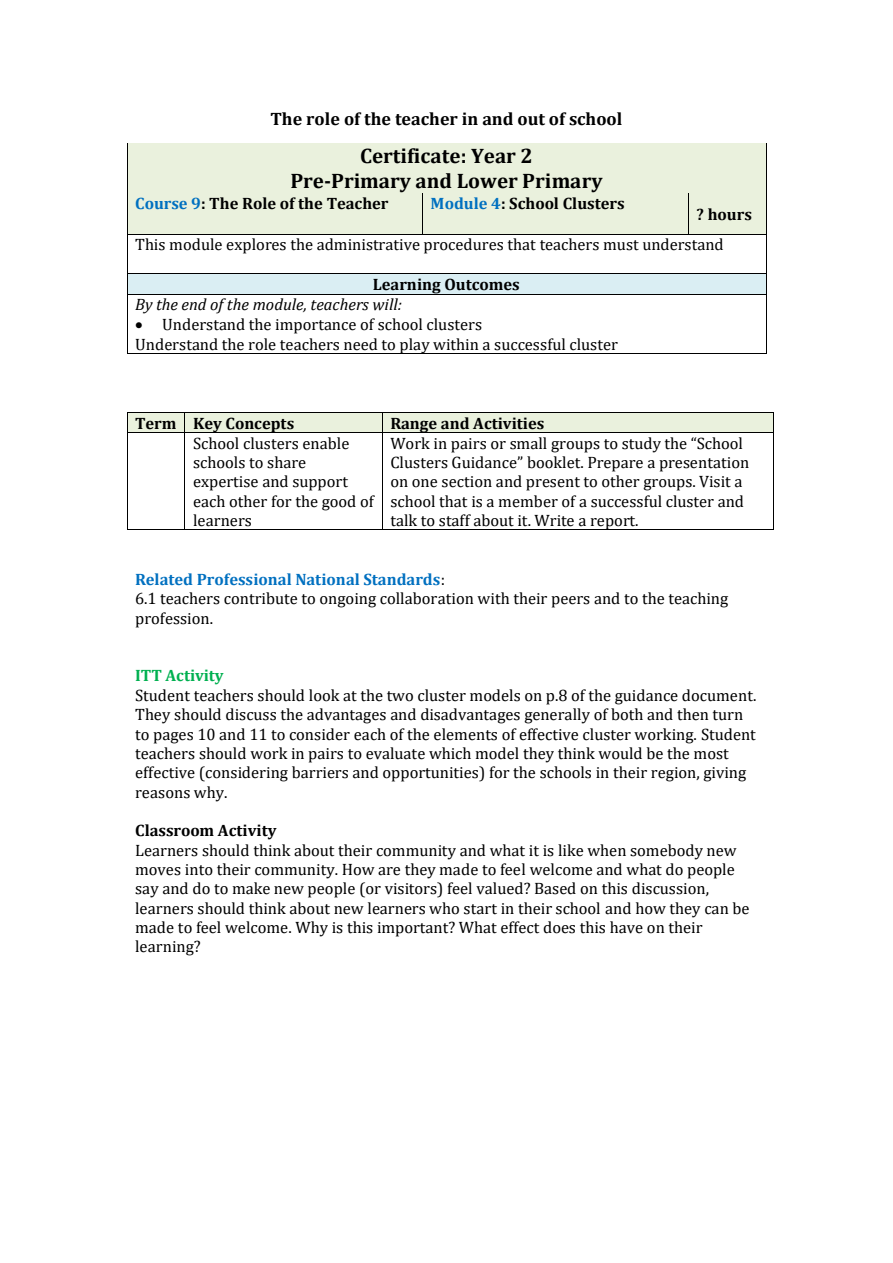
<style>
.page{position:relative;width:893px;height:1263px;background:#fff}
.page>*{position:absolute;margin:0;border:0;box-sizing:border-box;transform-origin:0 0}
.t1{font:700 21px/24.6px "Cambria";color:#000;text-align:center}
.t2{font:700 18px "Cambria";color:#000}
.t3{font:16.5px/19.4px "Cambria";color:#000}
.t4{font:700 16.5px "Cambria";letter-spacing:-.005em;color:#000}
.t5{font:italic 16.5px "Cambria";color:#000}
.t6{font:700 16.5px "Cambria";color:#00b050}
.s1{color:#0070c0}
.s2{font-weight:700;color:#0070c0}
</style>
<div class="page">
<div style="left:127px;top:143px;width:639px;height:50px;background:#eaf1dd"></div>
<hr style="left:127px;top:144px;width:1px;height:49px;background:#000">
<hr style="left:766px;top:144px;width:1px;height:49px;background:#000">
<div style="left:127px;top:194px;width:295px;height:40px;background:#eaf1dd"></div>
<div style="left:423px;top:194px;width:265px;height:40px;background:#eaf1dd"></div>
<div style="left:688px;top:194px;width:78px;height:40px;background:#eaf1dd"></div>
<hr style="left:127px;top:193px;width:295px;height:1px;background:#000">
<hr style="left:423px;top:193px;width:265px;height:1px;background:#000">
<hr style="left:688px;top:193px;width:78px;height:1px;background:#000">
<hr style="left:127px;top:194px;width:1px;height:40px;background:#000">
<hr style="left:422px;top:194px;width:1px;height:40px;background:#000">
<hr style="left:688px;top:194px;width:1px;height:40px;background:#000">
<hr style="left:766px;top:194px;width:1px;height:40px;background:#000">
<hr style="left:127px;top:234px;width:295px;height:1px;background:#000">
<hr style="left:423px;top:234px;width:265px;height:1px;background:#000">
<hr style="left:688px;top:234px;width:78px;height:1px;background:#000">
<hr style="left:127px;top:235px;width:1px;height:38px;background:#000">
<hr style="left:766px;top:235px;width:1px;height:38px;background:#000">
<div style="left:127px;top:274px;width:639px;height:20px;background:#daeef3"></div>
<hr style="left:127px;top:273px;width:639px;height:1px;background:#000">
<svg style="left:127px;top:274px;width:1px;height:20px"></svg>
<hr style="left:127px;top:294px;width:639px;height:1px;background:#000">
<svg style="left:766px;top:273px;width:1px;height:22px"></svg>
<hr style="left:127px;top:295px;width:1px;height:58px;background:#000">
<hr style="left:127px;top:353px;width:639px;height:1px;background:#000">
<hr style="left:766px;top:295px;width:1px;height:58px;background:#000">
<div style="left:127px;top:413px;width:58px;height:19px;background:#eaf1dd"></div>
<div style="left:185px;top:413px;width:197px;height:19px;background:#eaf1dd"></div>
<div style="left:382px;top:413px;width:391px;height:19px;background:#eaf1dd"></div>
<hr style="left:127px;top:412px;width:58px;height:1px;background:#000">
<hr style="left:185px;top:412px;width:197px;height:1px;background:#000">
<hr style="left:382px;top:412px;width:391px;height:1px;background:#000">
<svg style="left:127px;top:413px;width:1px;height:19px"></svg>
<hr style="left:127px;top:432px;width:58px;height:1px;background:#000">
<hr style="left:185px;top:432px;width:197px;height:1px;background:#000">
<svg style="left:382px;top:413px;width:1px;height:19px"></svg>
<hr style="left:382px;top:432px;width:391px;height:1px;background:#000">
<svg style="left:773px;top:412px;width:1px;height:21px"></svg>
<hr style="left:127px;top:433px;width:1px;height:97px;background:#000">
<hr style="left:127px;top:530px;width:58px;height:1px;background:#000">
<hr style="left:185px;top:433px;width:1px;height:97px;background:#000">
<hr style="left:185px;top:530px;width:197px;height:1px;background:#000">
<hr style="left:382px;top:433px;width:1px;height:97px;background:#000">
<hr style="left:382px;top:530px;width:391px;height:1px;background:#000">
<hr style="left:773px;top:433px;width:1px;height:97px;background:#000">
<p class="t2" style="left:270px;top:108px;width:353px">The role of the teacher in and out of school</p>
<p class="t1" style="left:290px;top:143px;width:314px">Certificate: Year 2<br>Pre-Primary and Lower Primary</p>
<p class="t4" style="left:135px;top:193px;width:255px"><span class="s1">Course 9</span>: The Role of the Teacher</p>
<p class="t4" style="left:430px;top:193px;width:195px"><span class="s1">Module 4</span>: School Clusters</p>
<p class="t4" style="left:696px;top:204px;width:57px">? hours</p>
<p class="t3" style="left:135px;top:235px;width:590px">This module explores the administrative procedures that teachers must understand</p>
<p class="t4" style="left:373px;top:274px;width:148px">Learning Outcomes</p>
<p class="t5" style="left:135px;top:294px;width:268px">By the end of the module, teachers will:</p>
<p class="t3" style="left:135px;top:315px;width:484px">• Understand the importance of school clusters<br>Understand the role teachers need to play within a successful cluster</p>
<p class="t4" style="left:135px;top:413px;width:161px">Term Key Concepts</p>
<p class="t4" style="left:390px;top:413px;width:155px">Range and Activities</p>
<p class="t3" style="left:193px;top:433px;width:182px">School clusters enable schools to share expertise and support each other for the good of learners</p>
<p class="t3" style="left:390px;top:433px;width:360px">Work in pairs or small groups to study the “School Clusters Guidance” booklet. Prepare a presentation on one section and present to other groups. Visit a school that is a member of a successful cluster and talk to staff about it. Write a report.</p>
<p class="t3" style="left:135px;top:569px;width:594px"><span class="s2">Related Professional National Standards</span>:<br>6.1 teachers contribute to ongoing collaboration with their peers and to the teaching profession.</p>
<p class="t6" style="left:135px;top:666px;width:90px">ITT Activity</p>
<p class="t3" style="left:135px;top:685px;width:622px">Student teachers should look at the two cluster models on p.8 of the guidance document.<br>They should discuss the advantages and disadvantages generally of both and then turn to pages 10 and 11 to consider each of the elements of effective cluster working. Student teachers should work in pairs to evaluate which model they think would be the most effective (considering barriers and opportunities) for the schools in their region, giving reasons why.</p>
<p class="t4" style="left:135px;top:821px;width:143px">Classroom Activity</p>
<p class="t3" style="left:135px;top:840px;width:616px">Learners should think about their community and what it is like when somebody new moves into their community. How are they made to feel welcome and what do people say and do to make new people (or visitors) feel valued? Based on this discussion, learners should think about new learners who start in their school and how they can be made to feel welcome. Why is this important? What effect does this have on their learning?</p>
</div>
